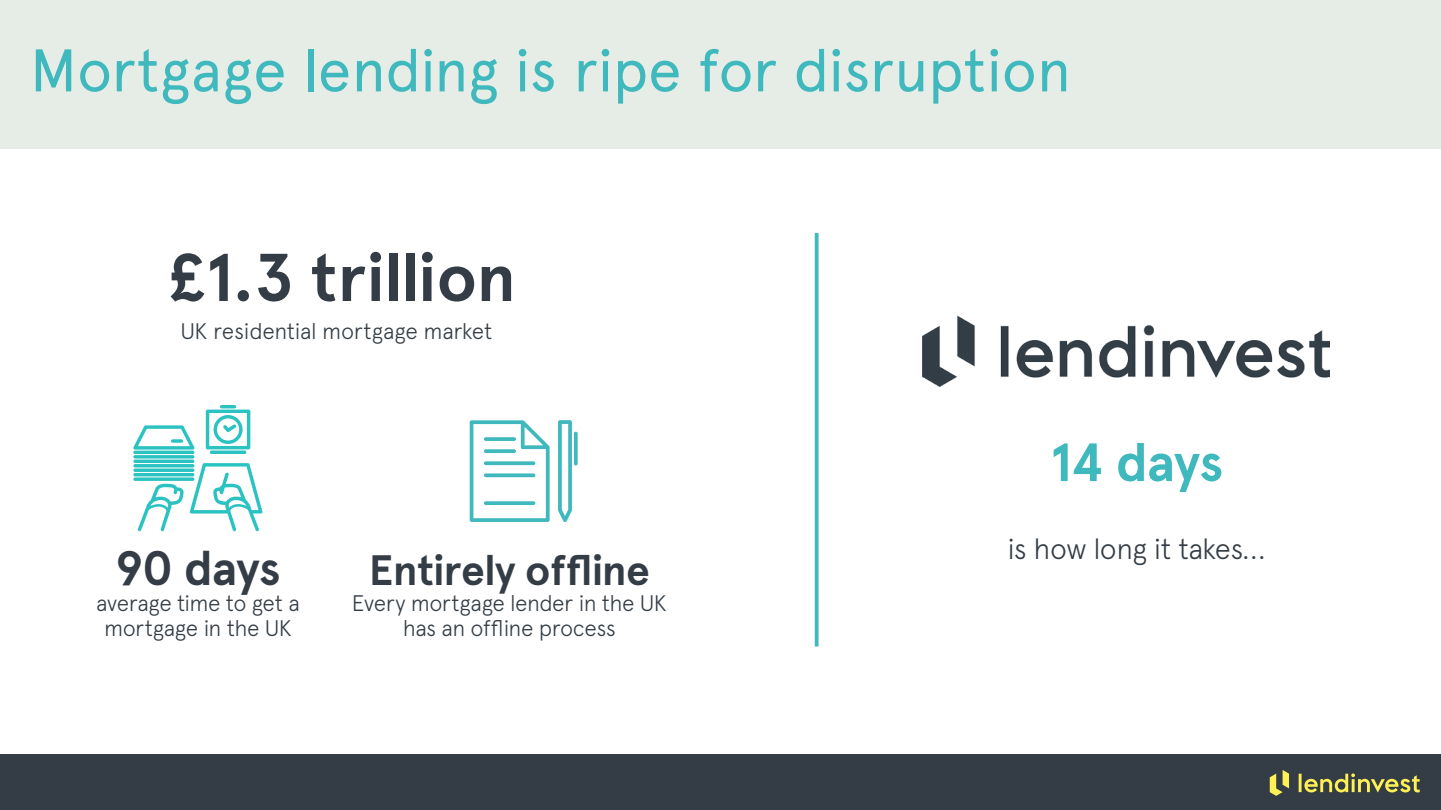
<style>
.page{position:relative;width:1441px;height:810px;background:#fff}
.page>*{position:absolute;margin:0;border:0;box-sizing:border-box;transform-origin:0 0}
.t1{font:700 67.43px "Apercu";letter-spacing:-.005em;color:#343d45}
.t2{font:60px "Apercu";letter-spacing:-.01em;color:#3fb9bd}
.t3{font:700 53.78px "Apercu";letter-spacing:-.02em;color:#3fb9bd}
.t4{font:700 48.38px "Apercu";letter-spacing:-.02em;color:#343d45}
.t5{font:700 42.53px "Apercu";letter-spacing:-.01em;color:#343d45}
.t6{font:300 29.03px "Apercu";letter-spacing:-.025em;color:#343d45}
.t7{font:300 22.5px/25.5px "Apercu";letter-spacing:-.02em;color:#343d45;text-align:center}
</style>
<div class="page">
<div style="left:0;top:0;width:1440px;height:149px;background:#e5ede6"></div>
<div style="left:0;top:754px;width:1440px;height:56px;background:#343d45"></div>
<svg style="left:1269px;top:770px;width:19px;height:26px"></svg>
<svg style="left:1298px;top:773px;width:121px;height:19px"></svg>
<svg style="left:133px;top:405px;width:129px;height:126px"></svg>
<svg style="left:558px;top:420px;width:14px;height:102px"></svg>
<hr style="left:574px;top:432px;width:3px;height:33px;background:#3fb9bd;border-radius:2px">
<svg style="left:469px;top:420px;width:80px;height:102px"></svg>
<img style="left:922px;top:315px;width:407px;height:71px">
<svg style="left:814px;top:233px;width:4px;height:413px;background:#64c6c9"></svg>
<h2 class="t2" style="left:30px;top:34px;width:1042px">Mortgage lending is ripe for disruption</h2>
<h1 class="t1" style="left:168px;top:237px;width:349px">£1.3 trillion</h1>
<p class="t7" style="left:180px;top:318px;width:313px">UK residential mortgage market</p>
<h3 class="t4" style="left:115px;top:539px;width:167px">90 days</h3>
<p class="t7" style="left:96px;top:590px;width:205px">average time to get a mortgage in the UK</p>
<h3 class="t5" style="left:369px;top:545px;width:282px">Entirely offline</h3>
<p class="t7" style="left:352px;top:590px;width:316px">Every mortgage lender in the UK has an offline process</p>
<h3 class="t3" style="left:1049px;top:430px;width:175px">14 days</h3>
<p class="t6" style="left:1006px;top:531px;width:260px">is how long it takes...</p>
</div>
